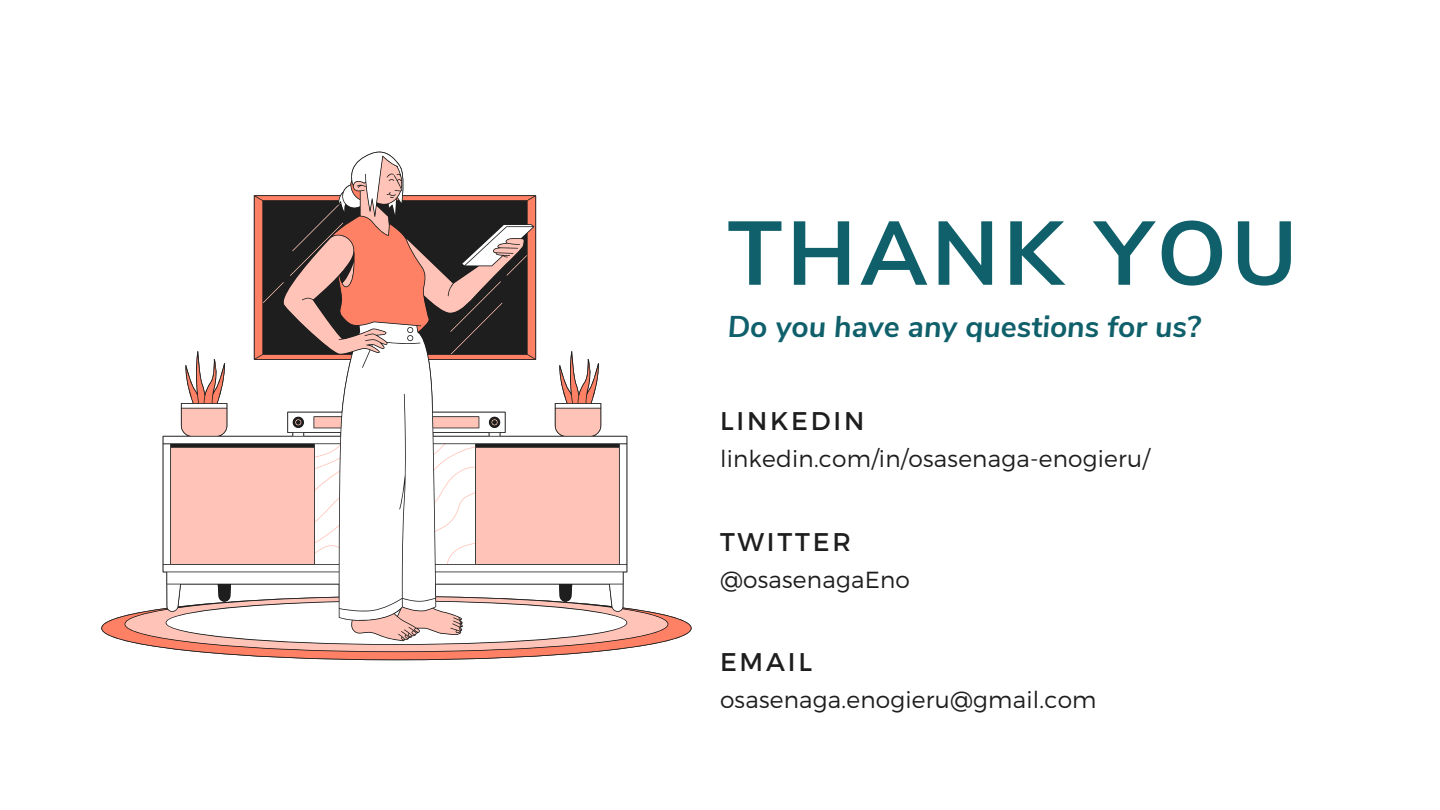
<style>
.page{position:relative;width:1440px;height:810px;background:#fff}
.page>*{position:absolute;margin:0;border:0;box-sizing:border-box;transform-origin:0 0}
.t1{font:700 90px "Nunito Sans";letter-spacing:.05em;color:#0f606b}
.t2{font:italic 700 30px "Nunito Sans";color:#0f606b}
.t3{font:25.6px "Montserrat";letter-spacing:.11em;color:#1e1e1e}
.t4{font:300 23.3px "Montserrat";letter-spacing:.01em;color:#1e1e1e}
</style>
<div class="page">
<svg style="left:101px;top:151px;width:591px;height:509px"></svg>
<h1 class="t1" style="left:727px;top:194px;width:571px">THANK YOU</h1>
<p class="t2" style="left:728px;top:306px;width:475px">Do you have any questions for us?</p>
<p class="t3" style="left:720px;top:405px;width:146px">LINKEDIN</p>
<p class="t4" style="left:720px;top:444px;width:431px">linkedin.com/in/osasenaga-enogieru/</p>
<p class="t3" style="left:720px;top:525px;width:132px">TWITTER</p>
<p class="t4" style="left:720px;top:564px;width:191px">@osasenagaEno</p>
<p class="t3" style="left:720px;top:645px;width:94px">EMAIL</p>
<p class="t4" style="left:720px;top:684px;width:378px">osasenaga.enogieru@gmail.com</p>
</div>
